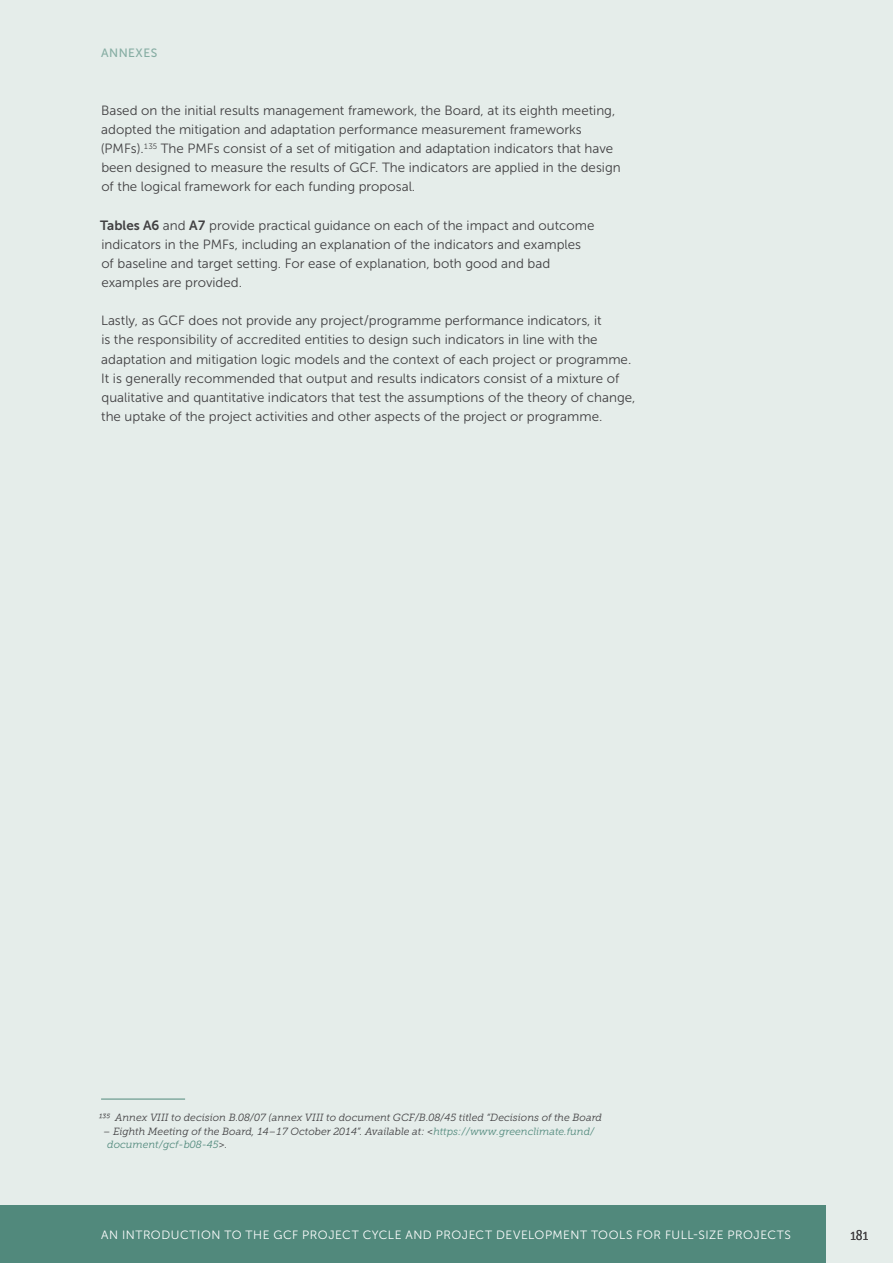
<style>
.page{position:relative;width:893px;height:1263px;background:#e5edea}
.page>*{position:absolute;margin:0;border:0;box-sizing:border-box;transform-origin:0 0}
.t1{font:15px "Museo Sans Cond 300";color:#414042}
.Body_copy{font:13.35px/19.2px "Museo Sans 300";color:#414042}
.t2{font:12px "Museo Sans 300";letter-spacing:.045em;color:#fff}
.t3{font:12px "Museo Sans 500";color:#86ada3}
.Footnotes{font:italic 10.35px/13.4px "Museo Slab 300";color:#414042}
.s1{font-family:"Museo Sans 700"}
.s2{color:#51897c}
</style>
<div class="page">
<div style="left:0;top:1205px;width:826px;height:58px;background:#51897c"></div>
<hr style="left:101px;top:1099px;width:84px;height:1px;background:#51897c">
<p class="t3" style="left:101px;top:47px;width:18px">ANNE</p>
<p class="t3" style="left:136px;top:47px;width:15px">XES</p>
<p class="Body_copy" style="left:101px;top:101px;width:521px">Based on the initial results management framework, the Board, at its eighth meeting, adopted the mitigation and adaptation performance measurement frameworks (PMFs).<sup>135</sup> The PMFs consist of a set of mitigation and adaptation indicators that have been designed to measure the results of GCF. The indicators are applied in the design of the logical framework for each funding proposal.</p>
<p class="Body_copy" style="left:100px;top:216px;width:496px"><span class="s1">Tables A6</span> and <span class="s1">A7</span> provide practical guidance on each of the impact and outcome indicators in the PMFs, including an explanation of the indicators and examples of baseline and target setting. For ease of explanation, both good and bad examples are provided.</p>
<p class="Body_copy" style="left:101px;top:311px;width:536px">Lastly, as GCF does not provide any project/programme performance indicators, it<br>is the responsibility of accredited entities to design such indicators in line with the adaptation and mitigation logic models and the context of each project or programme.<br>It is generally recommended that output and results indicators consist of a mixture of qualitative and quantitative indicators that test the assumptions of the theory of change, the uptake of the project activities and other aspects of the project or programme.</p>
<p class="Footnotes" style="left:99px;top:1111px;width:505px">135 Annex VIII to decision B.08/07 (annex VIII to document GCF/B.08/45 titled “Decisions of the Board</p>
<p class="Footnotes" style="left:107px;top:1125px;width:489px;text-indent:-4px">– Eighth Meeting of the Board, 14–17 October 2014”. Available at: &lt;<span class="s2">https://www.greenclimate.fund/ document/gcf-b08-45</span>&gt;.</p>
<p class="t2" style="left:101px;top:1228px;width:691px">AN INTRODUCTION TO THE GCF PROJECT CYCLE AND PROJECT DEVELOPMENT TOOLS FOR FULL-SIZE PROJECTS</p>
<p class="t1" style="left:850px;top:1227px;width:19px">181</p>
</div>
